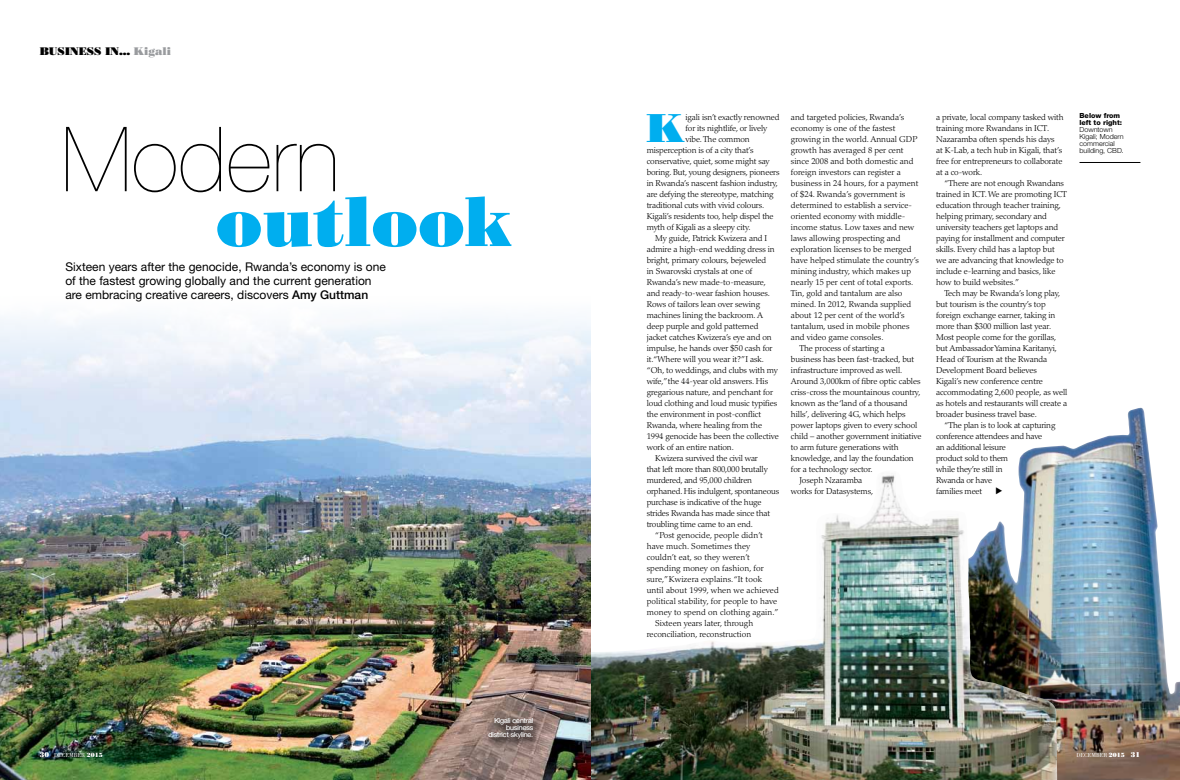
<style>
.page{position:relative;width:1180px;height:780px;background:#fff}
.page>*{position:absolute;margin:0;border:0;box-sizing:border-box;transform-origin:0 0}
.t1{font:200 90px "Helvetica Neue LT Std";color:#000}
.t2{font:70px "Bodoni Poster";color:#00aeef}
.t3{font:40.2px "Bodoni Poster";color:#00aeef}
.t4{font:12px/14px "Helvetica Neue";color:#000}
.t5{font:11px "Bodoni Poster";color:#000}
.t6{font:300 8.5px/11px "Palatino";letter-spacing:-.01em;color:#000}
.t7{font:300 8.5px "Palatino";letter-spacing:.01em;color:#000}
.t8{font:300 7px/7px "Helvetica Neue LT Std";color:#000}
.t9{font:300 7px/7px "Helvetica Neue LT Std";color:#fff;text-align:right}
.t10{font:800 7px/7px "Helvetica Neue LT Std";color:#000}
.t11{font:6px "Bodoni";color:#fff}
.s1{color:#999b9e}
.s2{font-family:"Helvetica Neue LT Std";font-weight:500}
.s3{font-family:"Bodoni Poster";font-size:7px}
.s4{font-family:"Bodoni Poster"}
</style>
<div class="page">
<img style="left:1018px;top:408px;width:161px;height:372px">
<img style="left:590px;top:470px;width:469px;height:310px">
<img style="left:0;top:317px;width:590px;height:463px">
<hr style="left:1079px;top:162px;width:61px;height:1px;background:#000">
<svg style="left:486px;top:716px;width:55px;height:30px;background:#766560"></svg>
<svg style="left:995px;top:487px;width:6px;height:6px"></svg>
<p class="t5" style="left:40px;top:44px;width:133px">BUSINESS IN... <span class="s1">Kigali</span></p>
<h1 class="t1" style="left:61px;top:107px;width:280px">Modern</h1>
<h2 class="t2" style="left:216px;top:178px;width:297px">outlook</h2>
<h3 class="t4" style="left:65px;top:260px;width:322px">Sixteen years after the genocide, Rwanda’s economy is one of the fastest growing globally and the current generation are embracing creative careers, discovers <span class="s2">Amy Guttman</span></h3>
<p class="t9" style="left:488px;top:717px;width:46px">Kigali central business district skyline.</p>
<h3 class="t3" style="left:646px;top:103px;width:39px">K</h3>
<p class="t6" style="left:685px;top:111px;width:96px">igali isn’t exactly renowned</p>
<p class="t6" style="left:685px;top:122px;width:83px">for its nightlife, or lively</p>
<p class="t6" style="left:685px;top:133px;width:66px">vibe. The common</p>
<p class="t6" style="left:646px;top:144px;width:108px">misperception is of a city that’s</p>
<p class="t6" style="left:646px;top:155px;width:124px">conservative, quiet, some might say</p>
<p class="t6" style="left:646px;top:166px;width:134px">boring. But, young designers, pioneers</p>
<p class="t6" style="left:646px;top:177px;width:133px">in Rwanda’s nascent fashion industry,</p>
<p class="t6" style="left:646px;top:188px;width:128px">are defying the stereotype, matching</p>
<p class="t6" style="left:646px;top:199px;width:119px">traditional cuts with vivid colours.</p>
<p class="t6" style="left:646px;top:210px;width:128px">Kigali’s residents too, help dispel the</p>
<p class="t6" style="left:646px;top:221px;width:105px">myth of Kigali as a sleepy city.</p>
<p class="t6" style="left:655px;top:232px;width:113px">My guide, Patrick Kwizera and I</p>
<p class="t6" style="left:646px;top:243px;width:130px">admire a high-end wedding dress in</p>
<p class="t6" style="left:646px;top:254px;width:121px">bright, primary colours, bejeweled</p>
<p class="t6" style="left:646px;top:265px;width:107px">in Swarovski crystals at one of</p>
<p class="t6" style="left:646px;top:276px;width:121px">Rwanda’s new made-to-measure,</p>
<p class="t6" style="left:646px;top:287px;width:125px">and ready-to-wear fashion houses.</p>
<p class="t6" style="left:646px;top:298px;width:115px">Rows of tailors lean over sewing</p>
<p class="t6" style="left:646px;top:309px;width:118px">machines lining the backroom. A</p>
<p class="t6" style="left:646px;top:320px;width:113px">deep purple and gold patterned</p>
<p class="t6" style="left:646px;top:331px;width:126px">jacket catches Kwizera’s eye and on</p>
<p class="t6" style="left:646px;top:342px;width:127px">impulse, he hands over $50 cash for</p>
<p class="t6" style="left:646px;top:353px;width:119px">it. “Where will you wear it?”I ask.</p>
<p class="t6" style="left:646px;top:364px;width:133px">“Oh, to weddings, and clubs with my</p>
<p class="t6" style="left:646px;top:375px;width:123px">wife,”the 44-year old answers. His</p>
<p class="t6" style="left:646px;top:386px;width:128px">gregarious nature, and penchant for</p>
<p class="t6" style="left:646px;top:397px;width:132px">loud clothing and loud music typifies</p>
<p class="t6" style="left:646px;top:408px;width:116px">the environment in post-conflict</p>
<p class="t6" style="left:646px;top:419px;width:117px">Rwanda, where healing from the</p>
<p class="t6" style="left:646px;top:430px;width:134px">1994 genocide has been the collective</p>
<p class="t6" style="left:646px;top:441px;width:89px">work of an entire nation.</p>
<p class="t6" style="left:655px;top:452px;width:104px">Kwizera survived the civil war</p>
<p class="t6" style="left:646px;top:463px;width:122px">that left more than 800,000 brutally</p>
<p class="t6" style="left:646px;top:474px;width:107px">murdered, and 95,000 children</p>
<p class="t6" style="left:646px;top:485px;width:134px">orphaned. His indulgent, spontaneous</p>
<p class="t6" style="left:646px;top:496px;width:116px">purchase is indicative of the huge</p>
<p class="t6" style="left:646px;top:507px;width:125px">strides Rwanda has made since that</p>
<p class="t6" style="left:646px;top:518px;width:108px">troubling time came to an end.</p>
<p class="t7" style="left:655px;top:530px;width:109px">“Post genocide, people didn’t</p>
<p class="t7" style="left:646px;top:541px;width:105px">have much. Sometimes they</p>
<p class="t7" style="left:646px;top:552px;width:105px">couldn’t eat, so they weren’t</p>
<p class="t7" style="left:646px;top:563px;width:118px">spending money on fashion, for</p>
<p class="t7" style="left:646px;top:574px;width:117px">sure,” Kwizera explains. “It took</p>
<p class="t7" style="left:646px;top:585px;width:134px">until about 1999, when we achieved</p>
<p class="t7" style="left:646px;top:596px;width:132px">political stability, for people to have</p>
<p class="t7" style="left:646px;top:607px;width:133px">money to spend on clothing again.”</p>
<p class="t6" style="left:655px;top:617px;width:99px">Sixteen years later, through</p>
<p class="t6" style="left:646px;top:628px;width:106px">reconciliation, reconstruction</p>
<p class="t6" style="left:790px;top:111px;width:115px">and targeted policies, Rwanda’s</p>
<p class="t6" style="left:790px;top:122px;width:106px">economy is one of the fastest</p>
<p class="t6" style="left:790px;top:133px;width:128px">growing in the world. Annual GDP</p>
<p class="t6" style="left:790px;top:144px;width:114px">growth has averaged 8 per cent</p>
<p class="t6" style="left:790px;top:155px;width:124px">since 2008 and both domestic and</p>
<p class="t6" style="left:790px;top:166px;width:111px">foreign investors can register a</p>
<p class="t6" style="left:790px;top:177px;width:129px">business in 24 hours, for a payment</p>
<p class="t6" style="left:790px;top:188px;width:116px">of $24. Rwanda’s government is</p>
<p class="t6" style="left:790px;top:199px;width:123px">determined to establish a service-</p>
<p class="t6" style="left:790px;top:210px;width:116px">oriented economy with middle-</p>
<p class="t6" style="left:790px;top:221px;width:125px">income status. Low taxes and new</p>
<p class="t6" style="left:790px;top:232px;width:111px">laws allowing prospecting and</p>
<p class="t6" style="left:790px;top:243px;width:122px">exploration licenses to be merged</p>
<p class="t6" style="left:790px;top:254px;width:129px">have helped stimulate the country’s</p>
<p class="t6" style="left:790px;top:265px;width:122px">mining industry, which makes up</p>
<p class="t6" style="left:790px;top:276px;width:124px">nearly 15 per cent of total exports.</p>
<p class="t6" style="left:790px;top:287px;width:113px">Tin, gold and tantalum are also</p>
<p class="t6" style="left:790px;top:298px;width:122px">mined. In 2012, Rwanda supplied</p>
<p class="t6" style="left:790px;top:309px;width:115px">about 12 per cent of the world’s</p>
<p class="t6" style="left:790px;top:320px;width:120px">tantalum, used in mobile phones</p>
<p class="t6" style="left:790px;top:331px;width:94px">and video game consoles.</p>
<p class="t6" style="left:799px;top:342px;width:87px">The process of starting a</p>
<p class="t6" style="left:790px;top:353px;width:125px">business has been fast-tracked, but</p>
<p class="t6" style="left:790px;top:364px;width:113px">infrastructure improved as well.</p>
<p class="t6" style="left:790px;top:375px;width:131px">Around 3,000km of fibre optic cables</p>
<p class="t6" style="left:790px;top:386px;width:131px">criss-cross the mountainous country,</p>
<p class="t6" style="left:790px;top:397px;width:118px">known as the ‘land of a thousand</p>
<p class="t6" style="left:790px;top:408px;width:116px">hills’, delivering 4G, which helps</p>
<p class="t6" style="left:790px;top:419px;width:128px">power laptops given to every school</p>
<p class="t6" style="left:790px;top:430px;width:132px">child – another government initiative</p>
<p class="t6" style="left:790px;top:441px;width:109px">to arm future generations with</p>
<p class="t6" style="left:790px;top:452px;width:124px">knowledge, and lay the foundation</p>
<p class="t6" style="left:790px;top:463px;width:83px">for a technology sector.</p>
<p class="t6" style="left:799px;top:474px;width:64px">Joseph Nzaramba</p>
<p class="t6" style="left:790px;top:485px;width:84px">works for Datasystems,</p>
<p class="t6" style="left:935px;top:111px;width:129px">a private, local company tasked with training more Rwandans in ICT.<br>Nazaramba often spends his days<br>at K-Lab, a tech hub in Kigali, that’s free for entrepreneurs to collaborate at a co-work.</p>
<p class="t6" style="left:935px;top:177px;width:132px;text-indent:8px">“There are not enough Rwandans trained in ICT. We are promoting ICT education through teacher training, helping primary, secondary and university teachers get laptops and paying for installment and computer skills. Every child has a laptop but we are advancing that knowledge to include e-learning and basics, like how to build websites.”</p>
<p class="t6" style="left:935px;top:287px;width:133px;text-indent:8px">Tech may be Rwanda’s long play, but tourism is the country’s top foreign exchange earner, taking in more than $300 million last year.<br>Most people come for the gorillas, but Ambassador Yamina Karitanyi,<br>Head of Tourism at the Rwanda<br>Development Board believes<br>Kigali’s new conference centre accommodating 2,600 people, as well as hotels and restaurants will create a broader business travel base.</p>
<p class="t6" style="left:935px;top:419px;width:121px;text-indent:8px">“The plan is to look at capturing conference attendees and have<br>an additional leisure<br>product sold to them<br>while they’re still in<br>Rwanda or have<br>families meet</p>
<p class="t10" style="left:1079px;top:112px;width:44px">Below from left to right:</p>
<p class="t8" style="left:1079px;top:126px;width:46px">Downtown<br>Kigali; Modern commercial building, CBD.</p>
<p class="t11" style="left:40px;top:751px;width:65px"><span class="s3">30</span> DECEMBER <span class="s4">2015</span></p>
<p class="t11" style="left:1076px;top:751px;width:65px">DECEMBER <span class="s4">2015</span> <span class="s3">31</span></p>
</div>
